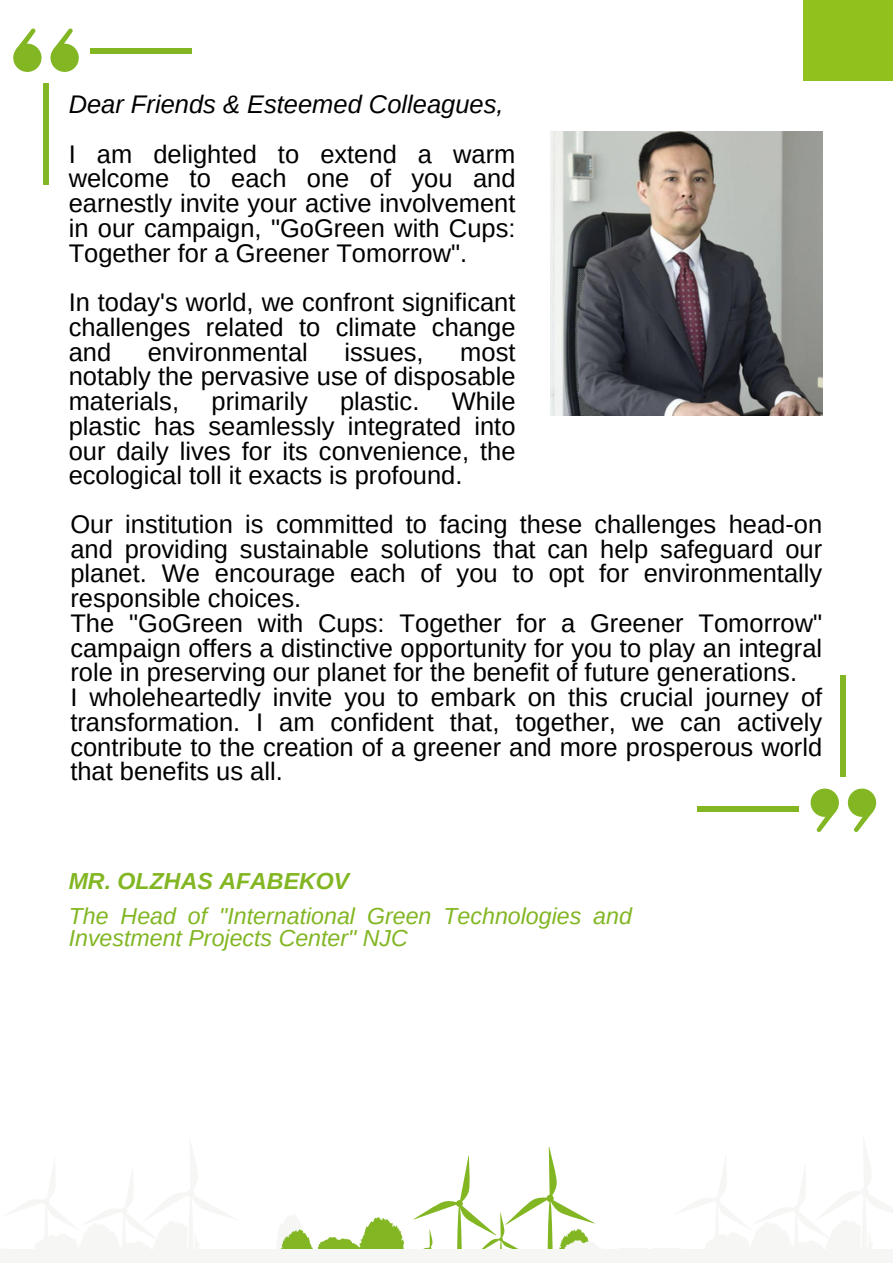
<style>
.page{position:relative;width:893px;height:1264px;background:#fff}
.page>*{position:absolute;margin:0;border:0;box-sizing:border-box;transform-origin:0 0}
.t1{font:25.5px/24.8px "Arimo";color:#000;text-align:justify}
.t2{font:italic 25.5px "Arimo";color:#000}
.t3{font:italic 23.1px/22.5px "Arimo";color:#82b623}
.t4{font:italic 700 23.1px "Arimo";color:#82b623}
</style>
<div class="page">
<img style="left:550px;top:131px;width:272px;height:284px">
<svg style="left:280px;top:1147px;width:315px;height:102px"></svg>
<div style="left:0;top:1249px;width:892px;height:13px;background:#f6f6f5"></div>
<div style="left:50px;top:44px;width:29px;height:28px;background:#82b623;border-radius:50%"></div>
<svg style="left:53px;top:29px;width:20px;height:21px"></svg>
<div style="left:13px;top:44px;width:29px;height:28px;background:#82b623;border-radius:50%"></div>
<svg style="left:16px;top:29px;width:20px;height:20px"></svg>
<div style="left:43px;top:83px;width:6px;height:102px;background:#82b623"></div>
<div style="left:90px;top:49px;width:102px;height:5px;background:#82b623"></div>
<div style="left:810px;top:788px;width:28px;height:28px;background:#82b623;border-radius:50%"></div>
<svg style="left:816px;top:810px;width:20px;height:22px"></svg>
<div style="left:847px;top:788px;width:29px;height:28px;background:#82b623;border-radius:50%"></div>
<svg style="left:853px;top:811px;width:20px;height:21px"></svg>
<div style="left:840px;top:675px;width:5px;height:102px;background:#82b623"></div>
<div style="left:697px;top:806px;width:102px;height:5px;background:#82b623"></div>
<div style="left:803px;top:0;width:89px;height:80px;background:#91c11d"></div>
<p class="t2" style="left:69px;top:90px;width:436px">Dear Friends &amp; Esteemed Colleagues,</p>
<p class="t1" style="left:69px;top:141px;width:448px">I am delighted to extend a warm welcome to each one of you and earnestly invite your active involvement in our campaign, "GoGreen with Cups:<br>Together for a Greener Tomorrow".</p>
<p class="t1" style="left:69px;top:290px;width:448px">In today's world, we confront significant challenges related to climate change and</p>
<p class="t1" style="left:148px;top:339px;width:161px">environmental</p>
<p class="t1" style="left:344px;top:339px;width:81px">issues,</p>
<p class="t1" style="left:69px;top:339px;width:448px;text-indent:391px">most notably the pervasive use of disposable materials,</p>
<p class="t1" style="left:69px;top:389px;width:448px;text-indent:383px">While plastic has seamlessly integrated into our daily lives for its convenience, the ecological toll it exacts is profound.</p>
<p class="t1" style="left:211px;top:389px;width:98px">primarily</p>
<p class="t1" style="left:340px;top:389px;width:81px">plastic.</p>
<p class="t1" style="left:70px;top:511px;width:753px">Our institution is committed to facing these challenges head-on and providing sustainable solutions that can help safeguard our planet. We encourage each of you to opt for environmentally responsible choices.</p>
<p class="t1" style="left:70px;top:610px;width:753px">The "GoGreen with Cups: Together for a Greener Tomorrow" campaign offers a distinctive opportunity for you to play an integral role in preserving our planet for the benefit of future generations.</p>
<p class="t1" style="left:70px;top:685px;width:753px">I wholeheartedly invite you to embark on this crucial journey of transformation. I am confident that, together, we can actively contribute to the creation of a greener and more prosperous world that benefits us all.</p>
<p class="t4" style="left:69px;top:867px;width:282px">MR. OLZHAS AFABEKOV</p>
<p class="t3" style="left:69px;top:904px;width:564px">The Head of "International Green Technologies and<br>Investment Projects Center" NJC</p>
</div>
